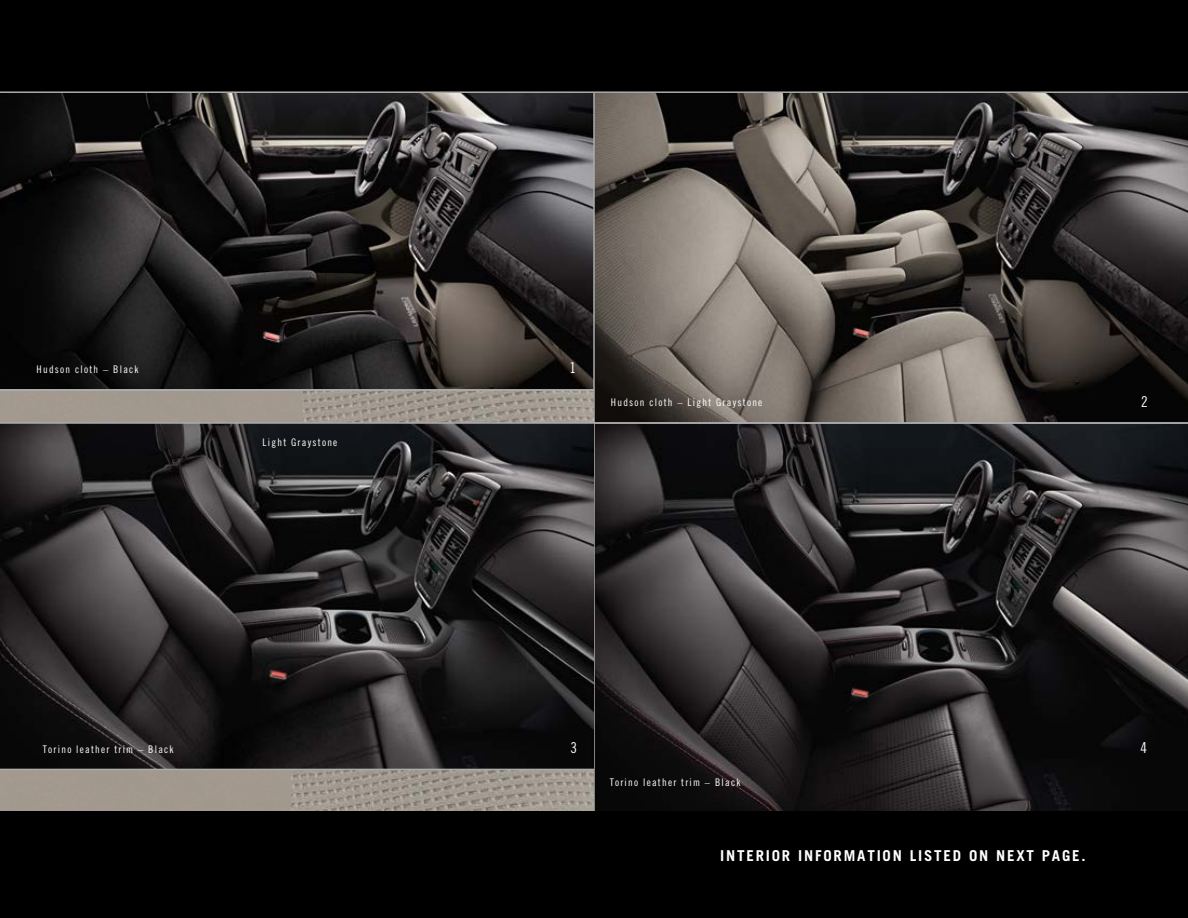
<style>
.page{position:relative;width:1188px;height:918px;background:#fff}
.page>*{position:absolute;margin:0;border:0;box-sizing:border-box;transform-origin:0 0}
.t1{font:700 15px "Trade Gothic";letter-spacing:.12em;color:#fff}
.t2{font:15px "Trade Gothic Cond Eighteen";color:#fff}
.t3{font:10.5px "Trade Gothic Cond Eighteen";letter-spacing:.12em;color:#fff}
</style>
<div class="page">
<img style="left:595px;top:93px;width:593px;height:329px">
<img style="left:595px;top:424px;width:593px;height:387px">
<img style="left:0;top:93px;width:593px;height:296px">
<hr style="left:593px;top:32px;width:2px;height:783px;background:#abacac">
<img style="left:0;top:391px;width:593px;height:378px">
<img style="left:0;top:770px;width:593px;height:41px">
<hr style="left:0;top:422px;width:1188px;height:2px;background:#abacac">
<hr style="left:0;top:811px;width:1188px;height:2px;background:#abacac">
<hr style="left:0;top:769px;width:594px;height:1px;background:#abacac">
<hr style="left:0;top:389px;width:594px;height:2px;background:#abacac">
<div style="left:0;top:0;width:1188px;height:92px;background:#000"></div>
<div style="left:0;top:812px;width:1188px;height:106px;background:#000"></div>
<hr style="left:0;top:91px;width:1188px;height:2px;background:#abacac">
<p class="t3" style="left:37px;top:363px;width:104px">Hudson cloth – Black</p>
<p class="t3" style="left:263px;top:436px;width:76px">Light Graystone</p>
<p class="t3" style="left:43px;top:743px;width:132px">Torino leather trim – Black</p>
<h1 class="t2" style="left:570px;top:359px;width:8px">1</h1>
<p class="t3" style="left:611px;top:396px;width:153px">Hudson cloth – Light Graystone</p>
<h1 class="t2" style="left:1141px;top:393px;width:8px">2</h1>
<h1 class="t2" style="left:570px;top:738px;width:8px">3</h1>
<h1 class="t2" style="left:1140px;top:738px;width:8px">4</h1>
<p class="t3" style="left:610px;top:776px;width:132px">Torino leather trim – Black</p>
<h1 class="t1" style="left:720px;top:847px;width:367px">INTERIOR INFORMATION LISTED ON NEXT PAGE.</h1>
</div>
